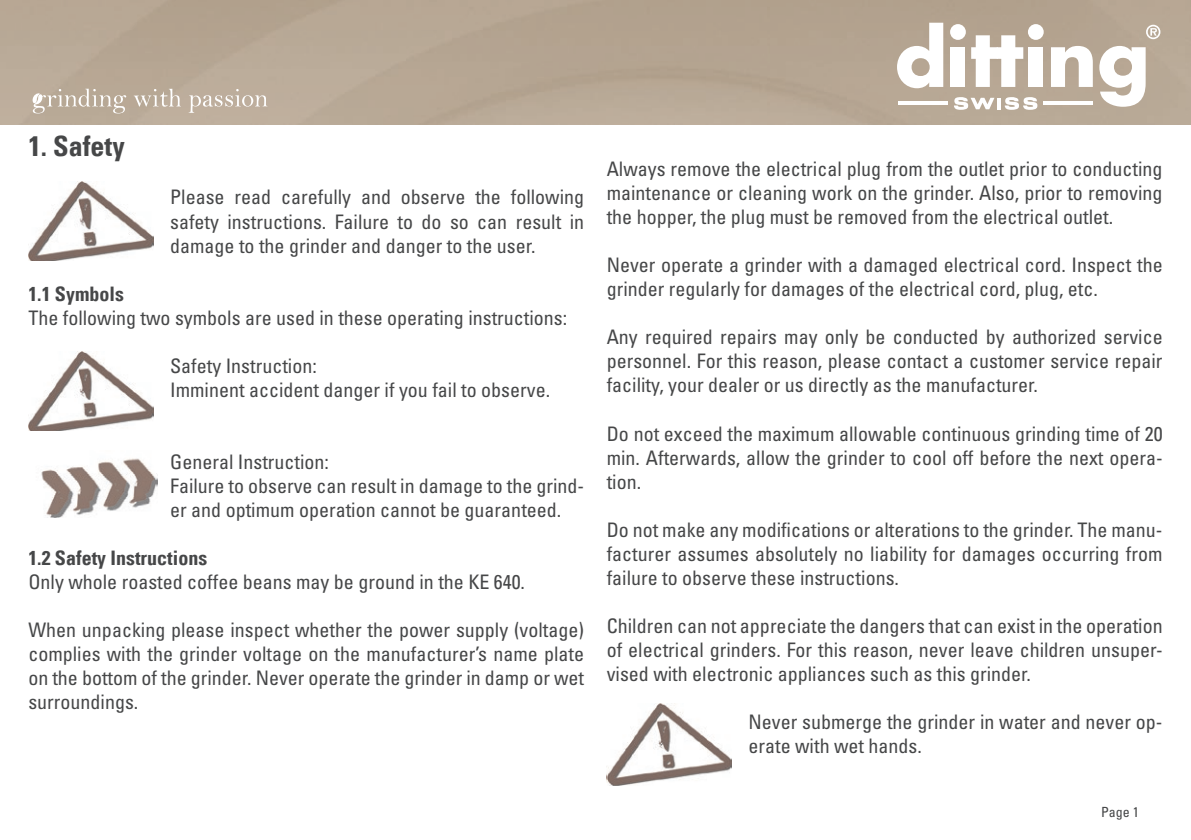
<style>
.page{position:relative;width:1191px;height:840px;background:#fff}
.page>*{position:absolute;margin:0;border:0;box-sizing:border-box;transform-origin:0 0}
.t1{font:700 condensed 28px "Univers LT";color:#464748}
.t2{font:condensed 20px/24px "Univers";color:#464748;text-align:justify}
.t3{font:700 condensed 20px "Univers LT";color:#464748}
.t4{font:condensed 14px "Univers";color:#464748}
</style>
<div class="page">
<svg style="left:897px;top:23px;width:46px;height:65px"></svg>
<svg style="left:971px;top:35px;width:52px;height:52px"></svg>
<svg style="left:1051px;top:46px;width:41px;height:41px"></svg>
<svg style="left:1099px;top:46px;width:46px;height:61px"></svg>
<svg style="left:954px;top:97px;width:40px;height:13px"></svg>
<svg style="left:1004px;top:97px;width:33px;height:13px"></svg>
<svg style="left:1146px;top:25px;width:14px;height:14px"></svg>
<svg style="left:134px;top:89px;width:47px;height:18px"></svg>
<svg style="left:189px;top:89px;width:78px;height:24px;background:#c7baab"></svg>
<svg style="left:33px;top:89px;width:93px;height:24px;background:#c5b9aa"></svg>
<img style="left:41px;top:458px;width:116px;height:59px">
<img style="left:28px;top:351px;width:125px;height:79px">
<img style="left:28px;top:181px;width:125px;height:79px">
<img style="left:607px;top:703px;width:124px;height:81px">
<h1 class="t1" style="left:28px;top:129px;width:98px">1. Safety</h1>
<p class="t2" style="left:170px;top:185px;width:415px">Please read carefully and observe the following safety instructions. Failure to do so can result in damage to the grinder and danger to the user.</p>
<p class="t3" style="left:28px;top:281px;width:97px">1.1 Symbols</p>
<p class="t2" style="left:28px;top:305px;width:540px">The following two symbols are used in these operating instructions:</p>
<p class="t2" style="left:170px;top:353px;width:381px">Safety Instruction:<br>Imminent accident danger if you fail to observe.</p>
<p class="t2" style="left:170px;top:449px;width:415px;text-align:left">General Instruction:<br>Failure to observe can result in damage to the grind&shy;er and optimum operation cannot be guaranteed.</p>
<p class="t3" style="left:28px;top:545px;width:180px">1.2 Safety Instructions</p>
<p class="t2" style="left:28px;top:569px;width:498px">Only whole roasted coffee beans may be ground in the KE 640.</p>
<p class="t2" style="left:28px;top:617px;width:557px">When unpacking please inspect whether the power supply (voltage) complies with the grinder voltage on the manufacturer’s name plate on the bottom of the grinder. Never operate the grinder in damp or wet surroundings.</p>
<p class="t2" style="left:607px;top:157px;width:557px">Always remove the electrical plug from the outlet prior to conducting maintenance or cleaning work on the grinder. Also, prior to removing the hopper, the plug must be removed from the electrical outlet.</p>
<p class="t2" style="left:607px;top:253px;width:557px">Never operate a grinder with a damaged electrical cord. Inspect the grinder regularly for damages of the electrical cord, plug, etc.</p>
<p class="t2" style="left:607px;top:325px;width:557px">Any required repairs may only be conducted by authorized service personnel. For this reason, please contact a customer service repair facility, your dealer or us directly as the manufacturer.</p>
<p class="t2" style="left:607px;top:421px;width:557px">Do not exceed the maximum allowable continuous grinding time of 20 min. Afterwards, allow the grinder to cool off before the next opera&shy;tion.</p>
<p class="t2" style="left:607px;top:517px;width:557px">Do not make any modifications or alterations to the grinder. The manu&shy;facturer assumes absolutely no liability for damages occurring from failure to observe these instructions.</p>
<p class="t2" style="left:607px;top:613px;width:557px">Children can not appreciate the dangers that can exist in the operation of electrical grinders. For this reason, never leave children unsuper&shy;vised with electronic appliances such as this grinder.</p>
<p class="t2" style="left:748px;top:709px;width:415px">Never submerge the grinder in water and never op&shy;erate with wet hands.</p>
<p class="t4" style="left:1101px;top:802px;width:40px">Page 1</p>
</div>
